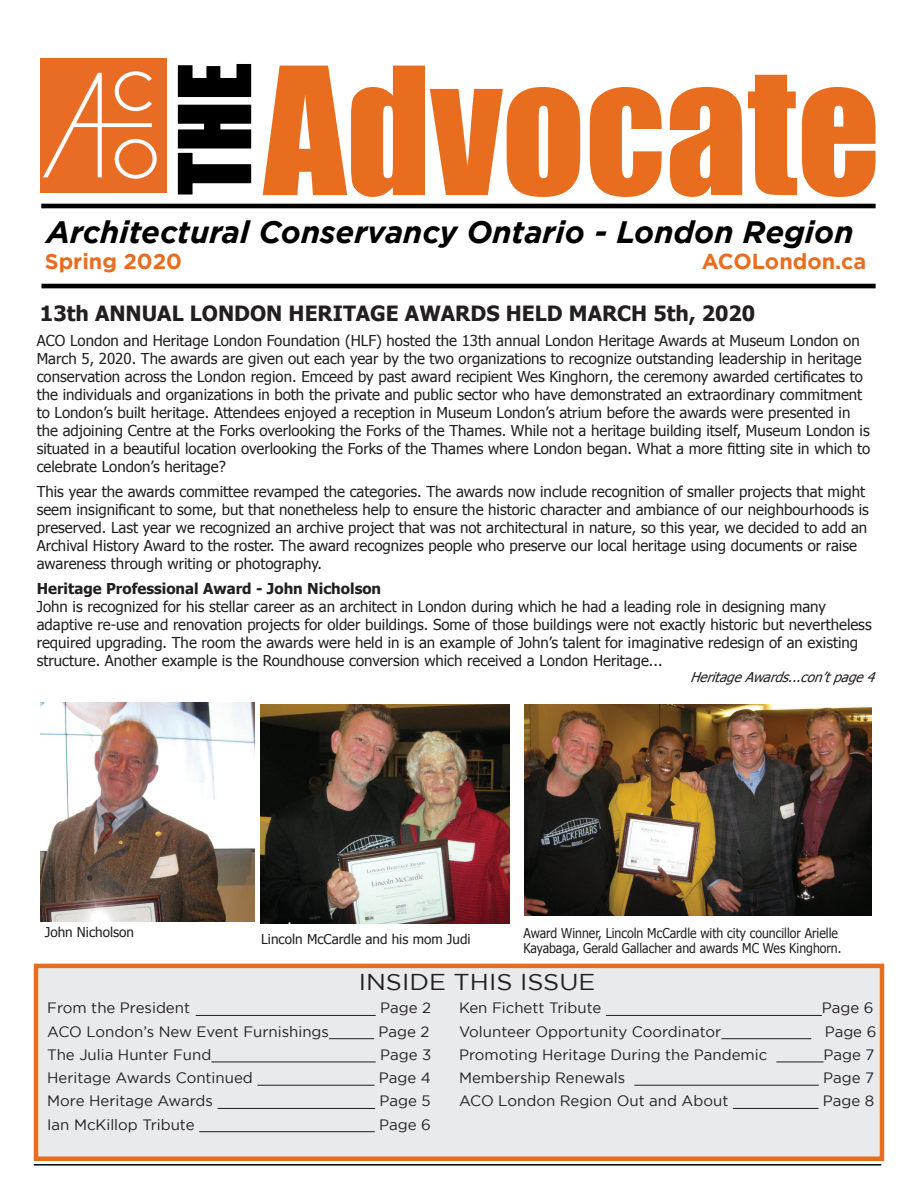
<style>
.page{position:relative;width:918px;height:1188px;background:#fff}
.page>*{position:absolute;margin:0;border:0;box-sizing:border-box;transform-origin:0 0}
.t1{font:163.8px "Impact";color:#e86d1e}
.t2{font:92.7px "Impact";color:#000}
.t3{font:italic 700 30.9px "Gotham";color:#000}
.t4{font:22.95px "Gotham";color:#231f20;scale:1.1 1}
.t5{font:700 21.6px "Gotham";color:#e86d1e}
.t6{font:700 21px "Tahoma";color:#231f20}
.t7{font:15px/18px "Tahoma";color:#231f20}
.t8{font:15px "Gotham";color:#231f20}
.t9{font:700 15px "Tahoma";color:#231f20}
.t10{font:13.5px/15px "Tahoma";color:#231f20;scale:.91 1}
.t11{font:13.5px "Tahoma";color:#231f20}
.t12{font:italic 13.5px "Tahoma";color:#231f20}
</style>
<div class="page">
<hr style="left:41px;top:204px;width:835px;height:4px;background:#000">
<hr style="left:41px;top:284px;width:835px;height:4px;background:#000">
<hr style="left:34px;top:1164px;width:847px;height:2px;background:#000201">
<img style="left:524px;top:704px;width:347px;height:212px">
<img style="left:40px;top:702px;width:214px;height:219px">
<img style="left:260px;top:704px;width:250px;height:220px">
<div style="left:34px;top:964px;width:850px;height:197px;background:#e9eaeb;border:4px solid #e86d1f"></div>
<hr style="left:196px;top:1015px;width:180px;height:1px;background:#231f20">
<hr style="left:329px;top:1038px;width:45px;height:1px;background:#231f20">
<hr style="left:211px;top:1062px;width:165px;height:1px;background:#231f20">
<hr style="left:257px;top:1085px;width:117px;height:1px;background:#231f20">
<hr style="left:218px;top:1108px;width:157px;height:1px;background:#231f20">
<hr style="left:199px;top:1131px;width:176px;height:1px;background:#231f20">
<hr style="left:606px;top:1015px;width:216px;height:1px;background:#231f20">
<hr style="left:721px;top:1038px;width:90px;height:1px;background:#231f20">
<hr style="left:776px;top:1062px;width:48px;height:1px;background:#231f20">
<hr style="left:634px;top:1085px;width:185px;height:1px;background:#231f20">
<hr style="left:733px;top:1108px;width:85px;height:1px;background:#231f20">
<img style="left:40px;top:58px;width:126px;height:135px">
<h2 class="t2" style="left:143px;top:195px;width:134px;rotate:-90deg">THE</h2>
<h1 class="t1" style="left:264px;top:4px;width:618px">Advocate</h1>
<h3 class="t3" style="left:46px;top:214px;width:809px">Architectural Conservancy Ontario - London Region</h3>
<h3 class="t5" style="left:45px;top:249px;width:139px">Spring 2020</h3>
<h3 class="t5" style="left:702px;top:249px;width:166px">ACOLondon.ca</h3>
<p class="t6" style="left:40px;top:299px;width:717px">13th ANNUAL LONDON HERITAGE AWARDS HELD MARCH 5th, 2020</p>
<p class="t7" style="left:37px;top:331px;width:835px">ACO London and Heritage London Foundation (HLF) hosted the 13th annual London Heritage Awards at Museum London on March 5, 2020. The awards are given out each year by the two organizations to recognize outstanding leadership in heritage conservation across the London region. Emceed by past award recipient Wes Kinghorn, the ceremony awarded certificates to the individuals and organizations in both the private and public sector who have demonstrated an extraordinary commitment to London’s built heritage. Attendees enjoyed a reception in Museum London’s atrium before the awards were presented in the adjoining Centre at the Forks overlooking the Forks of the Thames. While not a heritage building itself, Museum London is situated in a beautiful location overlooking the Forks of the Thames where London began. What a more fitting site in which to celebrate London’s heritage?</p>
<p class="t7" style="left:37px;top:482px;width:834px">This year the awards committee revamped the categories. The awards now include recognition of smaller projects that might seem insignificant to some, but that nonetheless help to ensure the historic character and ambiance of our neighbourhoods is preserved. Last year we recognized an archive project that was not architectural in nature, so this year, we decided to add an Archival History Award to the roster. The award recognizes people who preserve our local heritage using documents or raise awareness through writing or photography.</p>
<p class="t9" style="left:37px;top:578px;width:346px">Heritage Professional Award - John Nicholson</p>
<p class="t7" style="left:37px;top:597px;width:836px">John is recognized for his stellar career as an architect in London during which he had a leading role in designing many adaptive re-use and renovation projects for older buildings. Some of those buildings were not exactly historic but nevertheless required upgrading. The room the awards were held in is an example of John’s talent for imaginative redesign of an existing structure. Another example is the Roundhouse conversion which received a London Heritage...</p>
<p class="t11" style="left:45px;top:923px;width:91px">John Nicholson</p>
<p class="t12" style="left:690px;top:668px;width:191px">HeritageAwards...con’tpage4</p>
<p class="t11" style="left:261px;top:930px;width:211px">Lincoln McCardle and his mom Judi</p>
<p class="t10" style="left:524px;top:925px;width:351px">Award Winner, Lincoln McCardle with city councillor Arielle<br>Kayabaga, Gerald Gallacher and awards MC Wes Kinghorn.</p>
<p class="t4" style="left:359px;top:969px;width:217px">INSIDE THIS ISSUE</p>
<p class="t8" style="left:47px;top:1000px;width:144px">From the President</p>
<p class="t8" style="left:380px;top:1000px;width:52px">Page 2</p>
<p class="t8" style="left:47px;top:1023px;width:283px">ACO London’s New Event Furnishings</p>
<p class="t8" style="left:379px;top:1023px;width:52px">Page 2</p>
<p class="t8" style="left:47px;top:1046px;width:166px">The Julia Hunter Fund</p>
<p class="t8" style="left:380px;top:1046px;width:53px">Page 3</p>
<p class="t8" style="left:47px;top:1070px;width:207px">Heritage Awards Continued</p>
<p class="t8" style="left:379px;top:1070px;width:53px">Page 4</p>
<p class="t8" style="left:47px;top:1093px;width:167px">More Heritage Awards</p>
<p class="t8" style="left:380px;top:1093px;width:53px">Page 5</p>
<p class="t8" style="left:47px;top:1116px;width:149px">Ian McKillop Tribute</p>
<p class="t8" style="left:379px;top:1116px;width:53px">Page 6</p>
<p class="t8" style="left:459px;top:1000px;width:144px">Ken Fichett Tribute</p>
<p class="t8" style="left:822px;top:1000px;width:53px">Page 6</p>
<p class="t8" style="left:459px;top:1023px;width:264px">Volunteer Opportunity Coordinator</p>
<p class="t8" style="left:825px;top:1023px;width:53px">Page 6</p>
<p class="t8" style="left:459px;top:1046px;width:310px">Promoting Heritage During the Pandemic</p>
<p class="t8" style="left:824px;top:1046px;width:52px">Page 7</p>
<p class="t8" style="left:459px;top:1070px;width:168px">Membership Renewals</p>
<p class="t8" style="left:823px;top:1070px;width:52px">Page 7</p>
<p class="t8" style="left:459px;top:1093px;width:271px">ACO London Region Out and About</p>
<p class="t8" style="left:823px;top:1093px;width:53px">Page 8</p>
</div>
